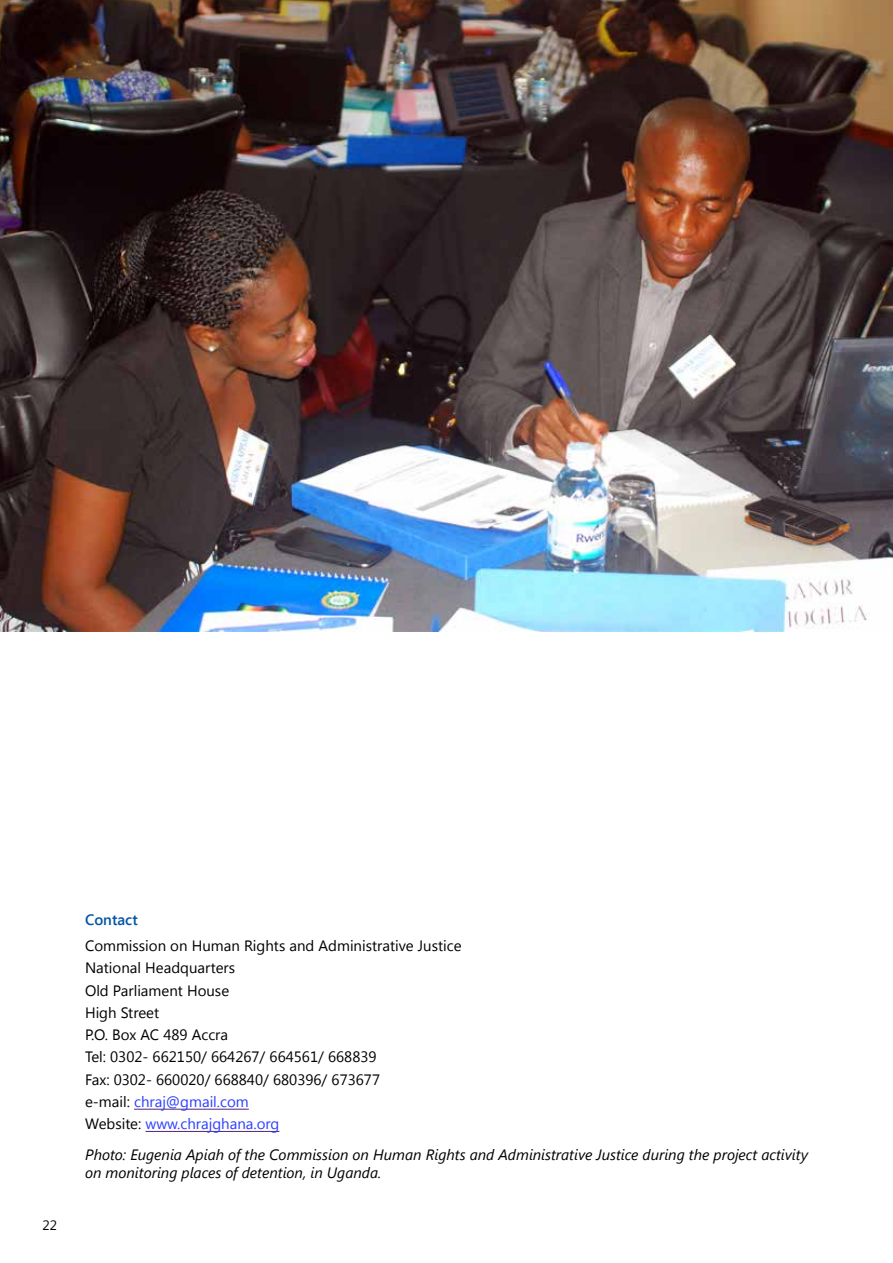
<style>
.page{position:relative;width:893px;height:1263px;background:#fff}
.page>*{position:absolute;margin:0;border:0;box-sizing:border-box;transform-origin:0 0}
.t1{font:15px/22.2px "Segoe UI";color:#000}
.t2{font:italic 15px/18px "Segoe UI";color:#000}
.t3{font:600 15px "Segoe UI";color:#0054a6}
.t4{font:13.5px "Segoe UI";color:#000}
.s1{color:#2a3fff}
</style>
<div class="page">
<img style="left:0;top:0;width:893px;height:631px">
<hr style="left:134px;top:1109px;width:115px;height:1px;background:#52247f">
<hr style="left:146px;top:1131px;width:133px;height:1px;background:#52247f">
<p class="t4" style="left:43px;top:1216px;width:16px">22</p>
<p class="t3" style="left:85px;top:909px;width:54px">Contact</p>
<p class="t1" style="left:85px;top:934px;width:378px">Commission on Human Rights and Administrative Justice<br>National Headquarters<br>Old Parliament House<br>High Street<br>P.O. Box AC 489 Accra<br>Tel: 0302- 662150/ 664267/ 664561/ 668839<br>Fax: 0302- 660020/ 668840/ 680396/ 673677<br>e-mail: <span class="s1">chraj@gmail.com<br></span>Website: <span class="s1">www.chrajghana.org</span></p>
<p class="t2" style="left:85px;top:1145px;width:724px">Photo: Eugenia Apiah of the Commission on Human Rights and Administrative Justice during the project activity on monitoring places of detention, in Uganda.</p>
</div>
